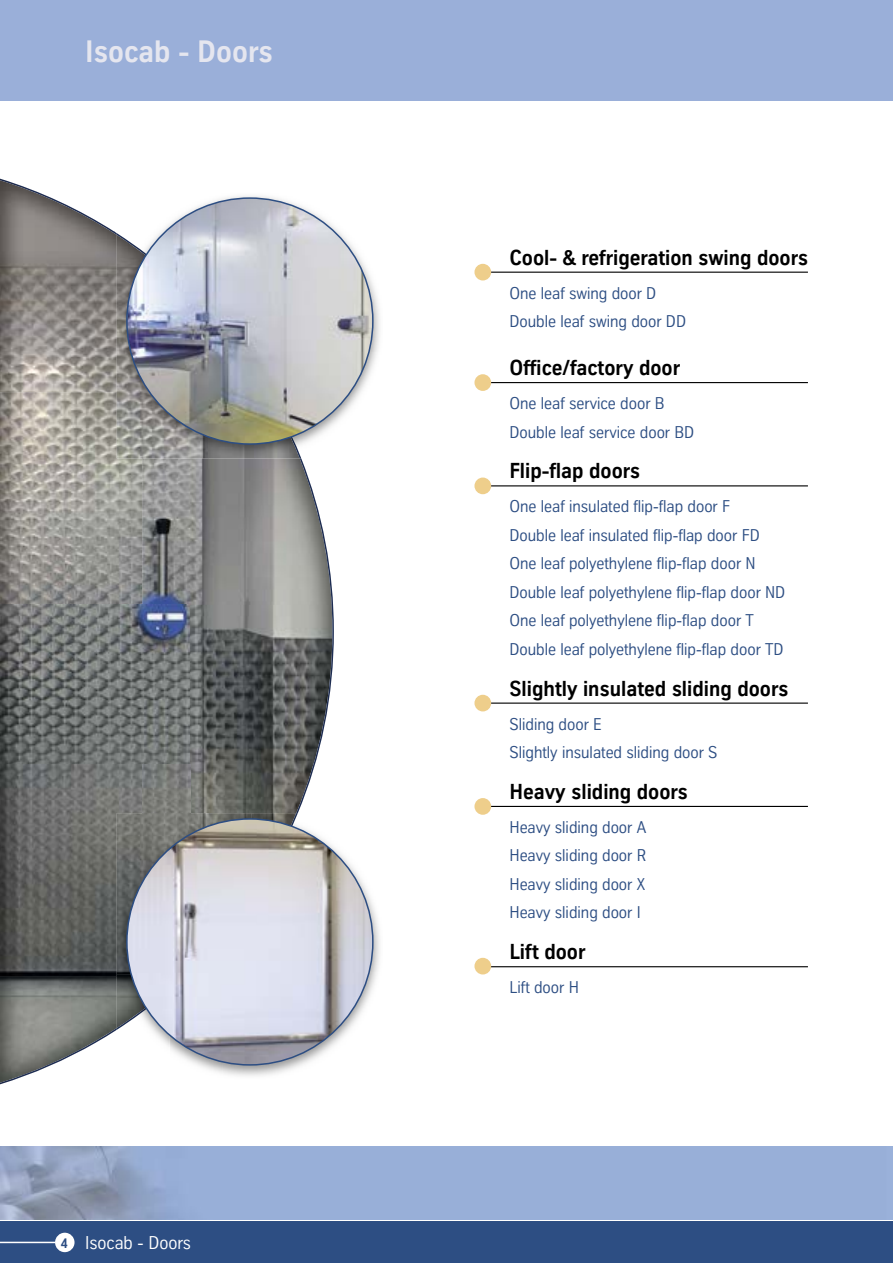
<style>
.page{position:relative;width:893px;height:1263px;background:#fff}
.page>*{position:absolute;margin:0;border:0;box-sizing:border-box;transform-origin:0 0}
.t1{font:700 30px "TK Type";color:#e5e6ef}
.t2{font:700 21px "TK Type";color:#000}
.t3{font:18px "TK Type";color:#fff}
.t4{font:16.5px/28.5px "TK Type";color:#2d4e83}
.s1{font-weight:700;font-size:13.5px;color:#2d4e83}
</style>
<div class="page">
<svg style="left:0;top:1219px;width:893px;height:3px"></svg>
<div style="left:0;top:1222px;width:893px;height:41px;background:#2d4e83"></div>
<div style="left:0;top:0;width:893px;height:100px;background:#9aafd9"></div>
<img style="left:0;top:232px;width:117px;height:160px">
<img style="left:0;top:392px;width:142px;height:213px">
<img style="left:142px;top:458px;width:154px;height:147px">
<img style="left:0;top:605px;width:190px;height:159px">
<img style="left:190px;top:605px;width:106px;height:208px">
<img style="left:0;top:764px;width:142px;height:212px">
<img style="left:142px;top:764px;width:48px;height:49px">
<img style="left:0;top:976px;width:117px;height:65px">
<img style="left:0;top:179px;width:115px;height:53px">
<svg style="left:112px;top:232px;width:5px;height:3px"></svg>
<img style="left:296px;top:458px;width:38px;height:355px">
<img style="left:95px;top:1028px;width:22px;height:15px">
<img style="left:0;top:1041px;width:95px;height:43px">
<img style="left:160px;top:196px;width:217px;height:102px">
<img style="left:369px;top:298px;width:11px;height:54px">
<img style="left:301px;top:352px;width:76px;height:93px">
<img style="left:117px;top:278px;width:91px;height:180px">
<img style="left:208px;top:437px;width:46px;height:21px">
<img style="left:117px;top:233px;width:47px;height:45px">
<img style="left:255px;top:433px;width:46px;height:25px">
<img style="left:127px;top:198px;width:246px;height:246px;border-radius:123px">
<img style="left:223px;top:826px;width:157px;height:250px">
<img style="left:170px;top:1036px;width:53px;height:37px">
<img style="left:152px;top:1028px;width:18px;height:18px">
<img style="left:117px;top:813px;width:134px;height:161px">
<img style="left:117px;top:974px;width:21px;height:20px">
<img style="left:252px;top:813px;width:46px;height:16px">
<img style="left:117px;top:994px;width:45px;height:36px">
<img style="left:127px;top:819px;width:246px;height:246px;border-radius:123px">
<hr style="left:0;top:1242px;width:55px;height:1px;background:#fff">
<div style="left:55px;top:1233px;width:20px;height:19px;background:#fff;border-radius:50%"></div>
<hr style="left:478px;top:272px;width:330px;height:1px;background:#000">
<div style="left:474px;top:264px;width:17px;height:16px;background:#eece8b;border-radius:50%"></div>
<hr style="left:478px;top:485px;width:330px;height:1px;background:#000">
<div style="left:474px;top:477px;width:17px;height:17px;background:#eece8b;border-radius:50%"></div>
<hr style="left:478px;top:382px;width:330px;height:1px;background:#000">
<div style="left:474px;top:374px;width:17px;height:17px;background:#eece8b;border-radius:50%"></div>
<hr style="left:478px;top:966px;width:330px;height:1px;background:#000">
<div style="left:474px;top:958px;width:17px;height:16px;background:#eece8b;border-radius:50%"></div>
<hr style="left:478px;top:806px;width:330px;height:1px;background:#000">
<div style="left:474px;top:798px;width:17px;height:17px;background:#eece8b;border-radius:50%"></div>
<hr style="left:478px;top:702px;width:330px;height:2px;background:#000">
<div style="left:474px;top:695px;width:17px;height:16px;background:#eece8b;border-radius:50%"></div>
<h1 class="t1" style="left:85px;top:35px;width:189px">Isocab - Doors</h1>
<p class="t3" style="left:61px;top:1233px;width:132px"><span class="s1">4</span> Isocab - Doors</p>
<p class="t2" style="left:509px;top:246px;width:300px">Cool- &amp; refrigeration swing doors</p>
<p class="t4" style="left:509px;top:279px;width:178px">One leaf swing door D<br>Double leaf swing door DD</p>
<p class="t2" style="left:509px;top:356px;width:172px">Office/factory door</p>
<p class="t4" style="left:509px;top:389px;width:186px">One leaf service door B<br>Double leaf service door BD</p>
<p class="t2" style="left:509px;top:460px;width:132px">Flip-flap doors</p>
<p class="t4" style="left:509px;top:493px;width:277px">One leaf insulated flip-flap door F<br>Double leaf insulated flip-flap door FD One leaf polyethylene flip-flap door N Double leaf polyethylene flip-flap door ND One leaf polyethylene flip-flap door T Double leaf polyethylene flip-flap door TD</p>
<p class="t2" style="left:509px;top:677px;width:280px">Slightly insulated sliding doors</p>
<p class="t4" style="left:509px;top:710px;width:210px">Sliding door E<br>Slightly insulated sliding door S</p>
<p class="t2" style="left:509px;top:780px;width:180px">Heavy sliding doors</p>
<p class="t4" style="left:509px;top:813px;width:138px;text-align:justify">Heavy sliding door A Heavy sliding door R Heavy sliding door X Heavy sliding door I</p>
<p class="t2" style="left:509px;top:940px;width:78px">Lift door</p>
<p class="t4" style="left:509px;top:973px;width:71px">Lift door H</p>
</div>
